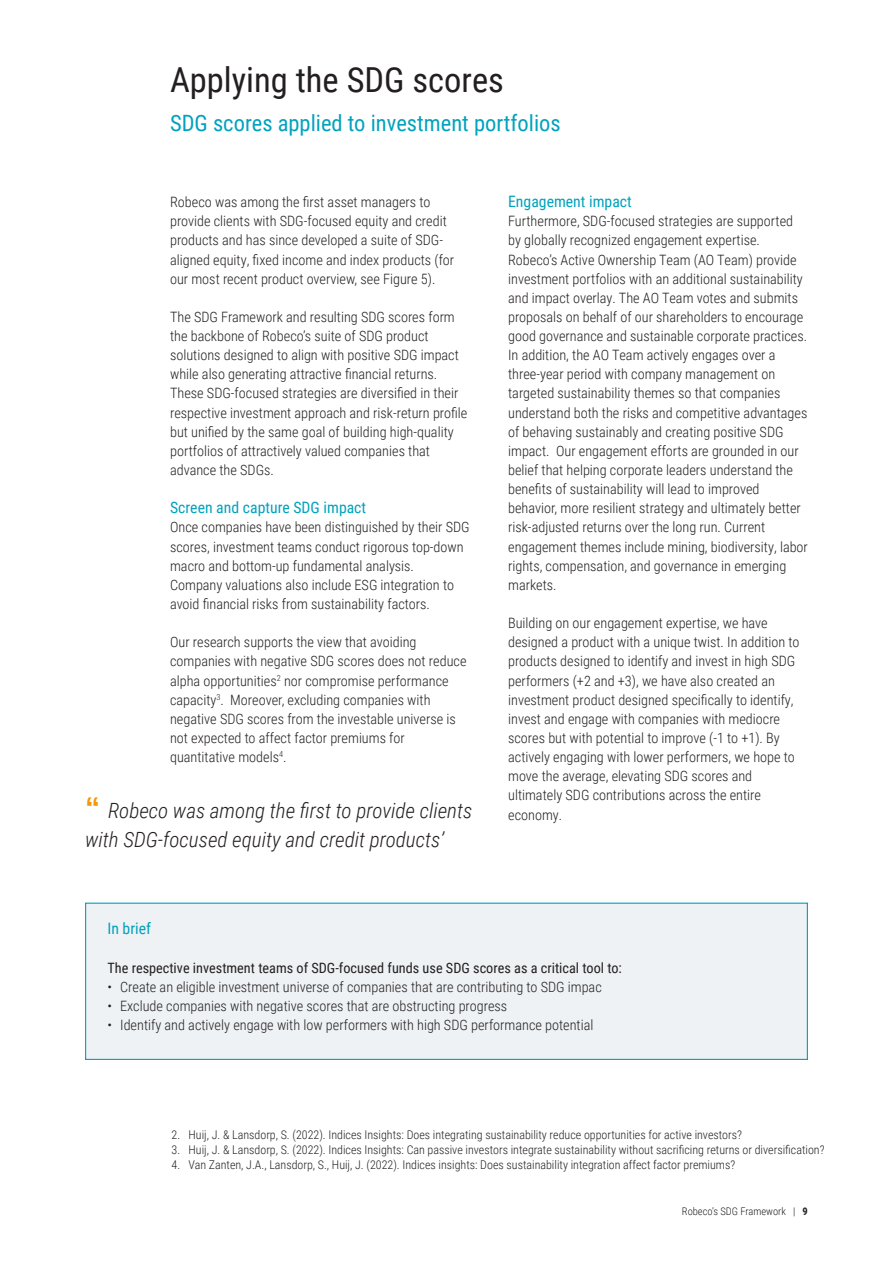
<style>
.page{position:relative;width:893px;height:1263px;background:#fff}
.page>*{position:absolute;margin:0;border:0;box-sizing:border-box;transform-origin:0 0}
.Hoofdstukkop{font:34.5px "Roboto Condensed";color:#231f20}
.Paragraafkop_groot{font:22.5px "Roboto Condensed";color:#00a2bd}
.Quote__klein{font:italic 300 21px/28.7px "Roboto Condensed";color:#231f20}
.Paragraafkop{font:15.75px "Roboto Condensed";color:#00a2bd}
.Leestekst{font:300 14.25px/19.2px "Roboto Condensed";color:#231f20}
.Leestekst-2{font:14.25px "Roboto Condensed";color:#231f20}
.Voetnoot_zwart{font:300 12px "Roboto Condensed";color:#231f20}
.t1{font:300 10.5px "Roboto Condensed";color:#231f20}
.s1{font-family:"Ramabhadra";font-weight:400;font-style:normal;font-size:30px;color:#f79608}
.s2{font-weight:700}
</style>
<div class="page">
<div style="left:86px;top:903px;width:721px;height:156px;background:#eef2f4"></div>
<div style="left:85px;top:903px;width:723px;height:157px;border:1px solid #00a2bd"></div>
<p class="Hoofdstukkop" style="left:170px;top:56px;width:335px">Applying the SDG scores</p>
<p class="Paragraafkop_groot" style="left:170px;top:107px;width:392px">SDG scores applied to investment portfolios</p>
<p class="Leestekst" style="left:170px;top:192px;width:286px">Robeco was among the first asset managers to provide clients with SDG-focused equity and credit products and has since developed a suite of SDG&shy;aligned equity, fixed income and index products (for our most recent product overview, see Figure 5).</p>
<p class="Leestekst" style="left:170px;top:307px;width:299px">The SDG Framework and resulting SDG scores form the backbone of Robeco’s suite of SDG product solutions designed to align with positive SDG impact while also generating attractive financial returns.<br>These SDG-focused strategies are diversified in their respective investment approach and risk-return profile but unified by the same goal of building high-quality portfolios of attractively valued companies that advance the SDGs.</p>
<p class="Paragraafkop" style="left:170px;top:497px;width:198px">Screen and capture SDG impact</p>
<p class="Leestekst" style="left:170px;top:517px;width:301px">Once companies have been distinguished by their SDG scores, investment teams conduct rigorous top-down macro and bottom-up fundamental analysis.<br>Company valuations also include ESG integration to avoid financial risks from sustainability factors.</p>
<p class="Leestekst" style="left:170px;top:632px;width:298px">Our research supports the view that avoiding companies with negative SDG scores does not reduce alpha opportunities<sup>2</sup> nor compromise performance capacity<sup>3</sup>. Moreover, excluding companies with negative SDG scores from the investable universe is not expected to affect factor premiums for quantitative models<sup>4</sup>.</p>
<p class="Quote__klein" style="left:85px;top:796px;width:389px"><span class="s1">“</span> Robeco was among the first to provide clients with SDG-focused equity and credit products’</p>
<p class="Paragraafkop" style="left:508px;top:190px;width:125px">Engagement impact</p>
<p class="Leestekst" style="left:508px;top:211px;width:301px">Furthermore, SDG-focused strategies are supported by globally recognized engagement expertise.<br>Robeco’s Active Ownership Team (AO Team) provide investment portfolios with an additional sustainability and impact overlay. The AO Team votes and submits proposals on behalf of our shareholders to encourage good governance and sustainable corporate practices.</p>
<p class="Leestekst" style="left:508px;top:345px;width:301px">In addition, the AO Team actively engages over a three-year period with company management on targeted sustainability themes so that companies understand both the risks and competitive advantages of behaving sustainably and creating positive SDG impact. Our engagement efforts are grounded in our belief that helping corporate leaders understand the benefits of sustainability will lead to improved behavior, more resilient strategy and ultimately better risk-adjusted returns over the long run. Current engagement themes include mining, biodiversity, labor rights, compensation, and governance in emerging markets.</p>
<p class="Leestekst" style="left:508px;top:613px;width:293px">Building on our engagement expertise, we have designed a product with a unique twist. In addition to products designed to identify and invest in high SDG performers (+2 and +3), we have also created an investment product designed specifically to identify, invest and engage with companies with mediocre scores but with potential to improve (-1 to +1). By actively engaging with lower performers, we hope to move the average, elevating SDG scores and ultimately SDG contributions across the entire economy.</p>
<p class="Paragraafkop" style="left:107px;top:918px;width:45px">In brief</p>
<p class="Leestekst-2" style="left:107px;top:957px;width:516px">The respective investment teams of SDG-focused funds use SDG scores as a critical tool to:</p>
<p class="Leestekst" style="left:107px;top:976px;width:496px">• Create an eligible investment universe of companies that are contributing to SDG impac</p>
<p class="Leestekst" style="left:107px;top:996px;width:401px">• Exclude companies with negative scores that are obstructing progress</p>
<p class="Leestekst" style="left:107px;top:1015px;width:488px">• Identify and actively engage with low performers with high SDG performance potential</p>
<p class="Voetnoot_zwart" style="left:171px;top:1127px;width:572px">2. Huij, J. &amp; Lansdorp, S. (2022). Indices Insights: Does integrating sustainability reduce opportunities for active investors?</p>
<p class="Voetnoot_zwart" style="left:171px;top:1142px;width:654px">3. Huij, J. &amp; Lansdorp, S. (2022). Indices Insights: Can passive investors integrate sustainability without sacrificing returns or diversification?</p>
<p class="Voetnoot_zwart" style="left:171px;top:1157px;width:565px">4. Van Zanten, J.A., Lansdorp, S., Huij, J. (2022). Indices insights: Does sustainability integration affect factor premiums?</p>
<p class="t1" style="left:682px;top:1204px;width:128px">Robeco’s SDG Framework | <span class="s2">9</span></p>
</div>
